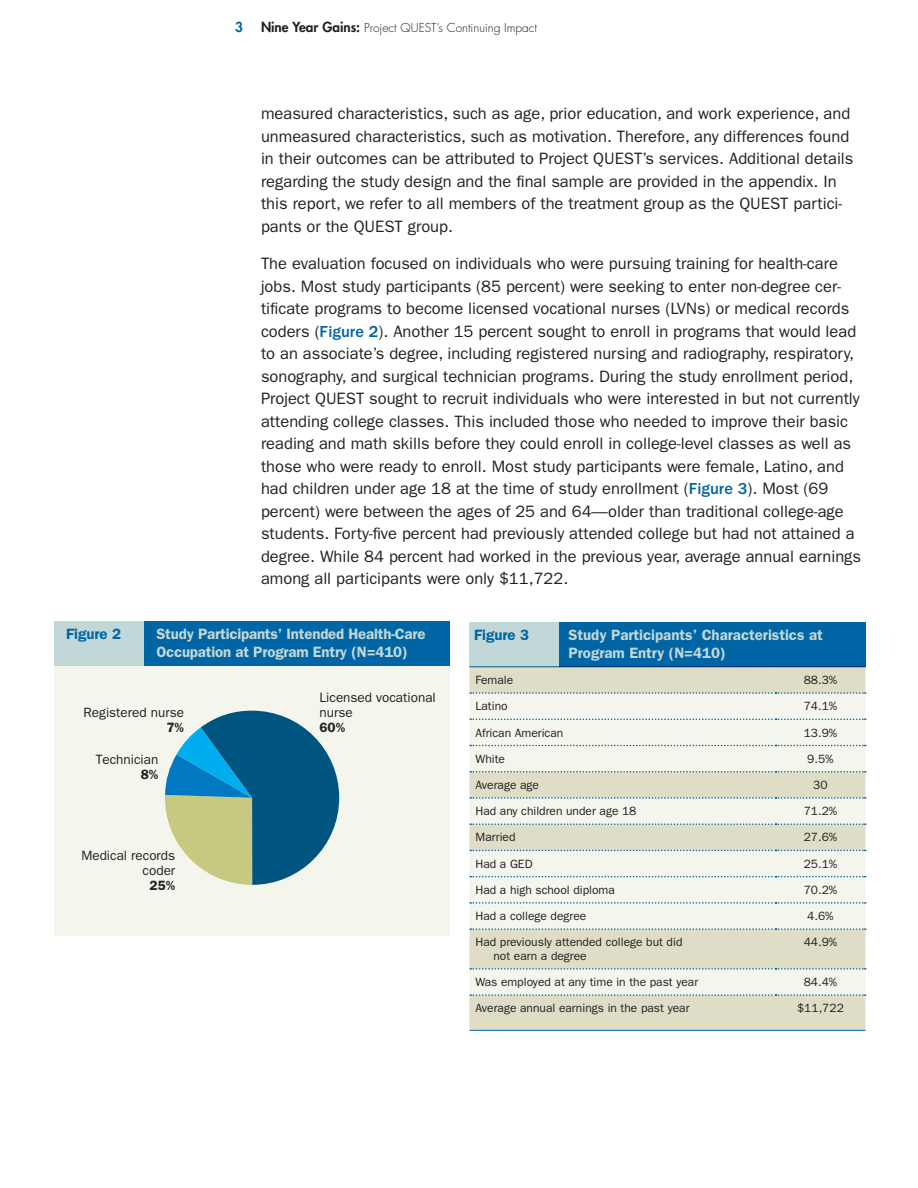
<style>
.page{position:relative;width:918px;height:1188px;background:#fff}
.page>*{position:absolute;margin:0;border:0;box-sizing:border-box;transform-origin:0 0}
.t1{font:16.5px/22.5px "ITC Franklin Gothic Std";color:#231f20}
.t2{font:600 15px/18px "ITC Franklin Gothic Std";letter-spacing:-.01em;color:#c2d8d8}
.t3{font:600 15px "ITC Franklin Gothic Std";color:#0065a4}
.t4{font:13.5px/15px "ITC Franklin Gothic Std";color:#231f20}
.t5{font:600 13.5px "ITC Franklin Gothic Std";color:#231f20}
.t6{font:800 13.5px "Futura Std";color:#0065a4}
.t7{font:12px/13.5px "ITC Franklin Gothic Std";color:#231f20}
.t8{font:300 12px "Futura Std";color:#231f20}
.s1{font-weight:800;font-size:13.5px}
.s2{font-weight:500;color:#0065a4}
</style>
<div class="page">
<div style="left:470px;top:668px;width:396px;height:362px;background:#e0ddc7"></div>
<svg style="left:470px;top:694px;width:396px;height:300px;background:#edede1"></svg>
<svg style="left:470px;top:692px;width:396px;height:2px"></svg>
<svg style="left:470px;top:719px;width:396px;height:1px"></svg>
<svg style="left:470px;top:745px;width:396px;height:1px"></svg>
<svg style="left:470px;top:771px;width:396px;height:1px"></svg>
<svg style="left:470px;top:797px;width:396px;height:2px"></svg>
<svg style="left:470px;top:823px;width:396px;height:2px"></svg>
<svg style="left:470px;top:850px;width:396px;height:1px"></svg>
<svg style="left:470px;top:876px;width:396px;height:1px"></svg>
<svg style="left:470px;top:902px;width:396px;height:2px"></svg>
<svg style="left:470px;top:928px;width:396px;height:2px"></svg>
<svg style="left:470px;top:968px;width:396px;height:2px"></svg>
<svg style="left:470px;top:994px;width:396px;height:2px"></svg>
<hr style="left:470px;top:1030px;width:306px;height:1px;background:#0065a4">
<hr style="left:776px;top:1030px;width:90px;height:1px;background:#0065a4">
<hr style="left:470px;top:667px;width:306px;height:1px;background:#0065a4">
<hr style="left:776px;top:667px;width:90px;height:1px;background:#0065a4">
<div style="left:559px;top:622px;width:306px;height:45px;background:#0065a4"></div>
<div style="left:470px;top:622px;width:89px;height:45px;background:#c2d8d8"></div>
<div style="left:54px;top:666px;width:396px;height:270px;background:#f4f5ed"></div>
<svg style="left:165px;top:711px;width:174px;height:174px"></svg>
<div style="left:144px;top:621px;width:306px;height:45px;background:#0065a4"></div>
<div style="left:54px;top:621px;width:90px;height:45px;background:#c2d8d8"></div>
<p class="t6" style="left:235px;top:18px;width:9px">3</p>
<p class="t8" style="left:261px;top:20px;width:278px"><span class="s1">Nine Year Gains:</span> Project QUEST’s Continuing Impact</p>
<p class="t1" style="left:261px;top:103px;width:594px">measured characteristics, such as age, prior education, and work experience, and unmeasured characteristics, such as motivation. Therefore, any differences found in their outcomes can be attributed to Project QUEST’s services. Additional details regarding the study design and the final sample are provided in the appendix. In this report, we refer to all members of the treatment group as the QUEST partici&shy;pants or the QUEST group.</p>
<p class="t1" style="left:261px;top:253px;width:602px">The evaluation focused on individuals who were pursuing training for health-care jobs. Most study participants (85 percent) were seeking to enter non-degree cer&shy;tificate programs to become licensed vocational nurses (LVNs) or medical records coders (<span class="s2">Figure 2</span>). Another 15 percent sought to enroll in programs that would lead to an associate’s degree, including registered nursing and radiography, respiratory, sonography, and surgical technician programs. During the study enrollment period, Project QUEST sought to recruit individuals who were interested in but not currently attending college classes. This included those who needed to improve their basic reading and math skills before they could enroll in college-level classes as well as those who were ready to enroll. Most study participants were female, Latino, and had children under age 18 at the time of study enrollment (<span class="s2">Figure 3</span>). Most (69 percent) were between the ages of 25 and 64—older than traditional college-age students. Forty-five percent had previously attended college but had not attained a degree. While 84 percent had worked in the previous year, average annual earnings among all participants were only $11,722.</p>
<p class="t3" style="left:66px;top:625px;width:57px">Figure 2</p>
<p class="t2" style="left:156px;top:625px;width:271px">Study Participants’ Intended Health-Care<br>Occupation at Program Entry (N=410)</p>
<p class="t4" style="left:84px;top:705px;width:102px">Registered nurse</p>
<p class="t5" style="left:167px;top:719px;width:19px">7%</p>
<p class="t4" style="left:96px;top:752px;width:64px">Technician</p>
<p class="t5" style="left:141px;top:766px;width:19px">8%</p>
<p class="t4" style="left:81px;top:848px;width:95px;text-align:right">Medical records coder</p>
<p class="t5" style="left:150px;top:877px;width:27px">25%</p>
<p class="t4" style="left:320px;top:690px;width:118px">Licensed vocational nurse</p>
<p class="t5" style="left:320px;top:720px;width:27px">60%</p>
<p class="t3" style="left:474px;top:626px;width:57px">Figure 3</p>
<p class="t2" style="left:568px;top:625px;width:256px">Study Participants’ Characteristics at<br>Program Entry (N=410)</p>
<p class="t7" style="left:476px;top:673px;width:39px">Female</p>
<p class="t7" style="left:804px;top:673px;width:35px">88.3%</p>
<p class="t7" style="left:476px;top:700px;width:34px">Latino</p>
<p class="t7" style="left:804px;top:700px;width:35px">74.1%</p>
<p class="t7" style="left:476px;top:726px;width:89px">African American</p>
<p class="t7" style="left:804px;top:726px;width:35px">13.9%</p>
<p class="t7" style="left:476px;top:752px;width:31px">White</p>
<p class="t7" style="left:807px;top:752px;width:28px">9.5%</p>
<p class="t7" style="left:476px;top:778px;width:65px">Average age</p>
<p class="t7" style="left:813px;top:778px;width:16px">30</p>
<p class="t7" style="left:476px;top:804px;width:162px">Had any children under age 18</p>
<p class="t7" style="left:804px;top:804px;width:35px">71.2%</p>
<p class="t7" style="left:476px;top:831px;width:42px">Married</p>
<p class="t7" style="left:804px;top:831px;width:35px">27.6%</p>
<p class="t7" style="left:476px;top:857px;width:59px">Had a GED</p>
<p class="t7" style="left:804px;top:857px;width:35px">25.1%</p>
<p class="t7" style="left:476px;top:883px;width:141px">Had a high school diploma</p>
<p class="t7" style="left:804px;top:883px;width:35px">70.2%</p>
<p class="t7" style="left:476px;top:909px;width:112px">Had a college degree</p>
<p class="t7" style="left:807px;top:909px;width:28px">4.6%</p>
<p class="t7" style="left:494px;top:936px;width:190px;text-indent:-18px">Had previously attended college but did not earn a degree</p>
<p class="t7" style="left:804px;top:936px;width:35px">44.9%</p>
<p class="t7" style="left:476px;top:975px;width:224px">Was employed at any time in the past year</p>
<p class="t7" style="left:804px;top:975px;width:35px">84.4%</p>
<p class="t7" style="left:476px;top:1002px;width:216px">Average annual earnings in the past year</p>
<p class="t7" style="left:797px;top:1002px;width:48px">$11,722</p>
</div>
